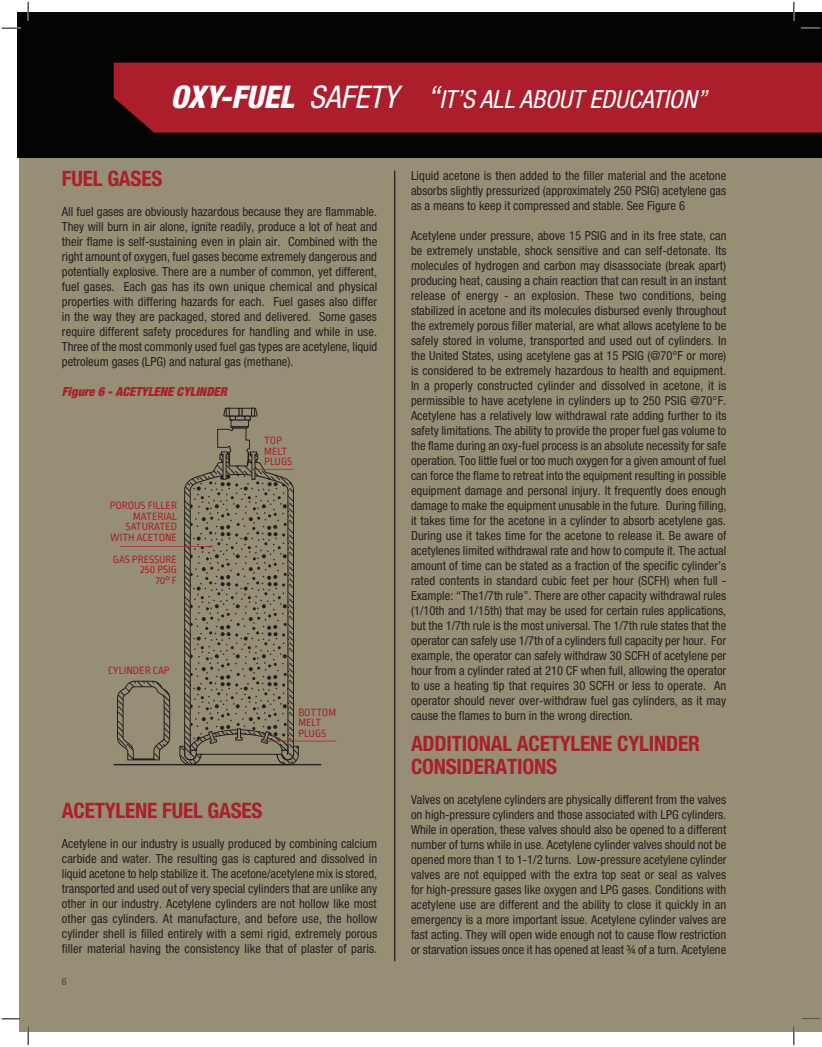
<style>
.page{position:relative;width:822px;height:1047px;background:#fff}
.page>*{position:absolute;margin:0;border:0;box-sizing:border-box;transform-origin:0 0}
.t1{font:italic condensed 25px "Helvetica Neue LT Std";color:#fff}
.t2{font:700 condensed 21.25px/22.5px "Helvetica Neue LT Std";letter-spacing:-.01em;color:#ac1e2c}
.t3{font:condensed 12.5px/15px "Helvetica Neue LT Std";color:#231f20;text-align:justify}
.t4{font:italic 900 condensed 12.5px "Helvetica Neue LT Std";color:#ac1e2c}
.t5{font:11.12px/10.5px "Ropa Sans Pro";color:#ab1e2c;text-align:right}
.t6{font:500 condensed 10px "Helvetica Neue LT Std";color:#545242}
.s1{font-weight:800;font-size:31.25px}
.s2{font-size:31.25px}
</style>
<div class="page">
<div style="left:19px;top:138px;width:802px;height:893px;background:#968f76"></div>
<div style="left:17px;top:12px;width:804px;height:146px;background:#040503"></div>
<div style="left:114px;top:63px;width:707px;height:70px;background:#ac1e2c"></div>
<hr style="left:114px;top:763px;width:207px;height:2px;background:#231f20">
<svg style="left:117px;top:680px;width:53px;height:80px"></svg>
<svg style="left:179px;top:407px;width:119px;height:357px"></svg>
<hr style="left:394px;top:171px;width:1px;height:790px;background:#231f20">
<svg style="left:2px;top:27px;width:19px;height:2px"></svg>
<svg style="left:801px;top:27px;width:18px;height:2px"></svg>
<svg style="left:2px;top:1018px;width:19px;height:1px"></svg>
<svg style="left:801px;top:1018px;width:18px;height:1px"></svg>
<svg style="left:27px;top:2px;width:2px;height:19px"></svg>
<svg style="left:27px;top:1026px;width:2px;height:18px"></svg>
<svg style="left:793px;top:2px;width:1px;height:19px"></svg>
<svg style="left:792px;top:1026px;width:2px;height:18px"></svg>
<h1 class="t1" style="left:170px;top:85px;width:537px"><span class="s1">OXY-FUEL</span> <span class="s2">SAFETY “</span>IT’S ALL ABOUT EDUCATION”</h1>
<h2 class="t2" style="left:62px;top:167px;width:102px">FUEL GASES</h2>
<p class="t3" style="left:62px;top:204px;width:317px">All fuel gases are obviously hazardous because they are flammable.<br>They will burn in air alone, ignite readily, produce a lot of heat and their flame is self-sustaining even in plain air. Combined with the right amount of oxygen, fuel gases become extremely dangerous and potentially explosive. There are a number of common, yet different, fuel gases. Each gas has its own unique chemical and physical properties with differing hazards for each. Fuel gases also differ in the way they are packaged, stored and delivered. Some gases require different safety procedures for handling and while in use.<br>Three of the most commonly used fuel gas types are acetylene, liquid petroleum gases (LPG) and natural gas (methane).</p>
<p class="t4" style="left:62px;top:384px;width:166px">Figure 6 - ACETYLENE CYLINDER</p>
<p class="t5" style="left:110px;top:501px;width:69px">POROUS FILLER<br>MATERIAL<br>SATURATED<br>WITH ACETONE</p>
<p class="t5" style="left:113px;top:554px;width:66px">GAS PRESSURE<br>250 PSIG<br>70° F</p>
<p class="t5" style="left:108px;top:665px;width:63px">CYLINDER CAP</p>
<p class="t5" style="left:264px;top:436px;width:29px;text-align:left">TOP<br>MELT<br>PLUGS</p>
<p class="t5" style="left:298px;top:707px;width:39px;text-align:left">BOTTOM<br>MELT<br>PLUGS</p>
<h2 class="t2" style="left:62px;top:798px;width:202px">ACETYLENE FUEL GASES</h2>
<p class="t3" style="left:62px;top:835px;width:317px">Acetylene in our industry is usually produced by combining calcium carbide and water. The resulting gas is captured and dissolved in liquid acetone to help stabilize it. The acetone/acetylene mix is stored, transported and used out of very special cylinders that are unlike any other in our industry. Acetylene cylinders are not hollow like most other gas cylinders. At manufacture, and before use, the hollow cylinder shell is filled entirely with a semi rigid, extremely porous filler material having the consistency like that of plaster of paris.</p>
<p class="t6" style="left:62px;top:974px;width:6px">6</p>
<p class="t3" style="left:411px;top:167px;width:317px">Liquid acetone is then added to the filler material and the acetone absorbs slightly pressurized (approximately 250 PSIG) acetylene gas as a means to keep it compressed and stable. See Figure 6</p>
<p class="t3" style="left:411px;top:227px;width:317px">Acetylene under pressure, above 15 PSIG and in its free state, can be extremely unstable, shock sensitive and can self-detonate. Its molecules of hydrogen and carbon may disassociate (break apart) producing heat, causing a chain reaction that can result in an instant release of energy - an explosion. These two conditions, being stabilized in acetone and its molecules disbursed evenly throughout the extremely porous filler material, are what allows acetylene to be safely stored in volume, transported and used out of cylinders. In the United States, using acetylene gas at 15 PSIG (@70°F or more) is considered to be extremely hazardous to health and equipment.<br>In a properly constructed cylinder and dissolved in acetone, it is permissible to have acetylene in cylinders up to 250 PSIG @70°F.<br>Acetylene has a relatively low withdrawal rate adding further to its safety limitations. The ability to provide the proper fuel gas volume to the flame during an oxy-fuel process is an absolute necessity for safe operation. Too little fuel or too much oxygen for a given amount of fuel can force the flame to retreat into the equipment resulting in possible equipment damage and personal injury. It frequently does enough damage to make the equipment unusable in the future. During filling, it takes time for the acetone in a cylinder to absorb acetylene gas.<br>During use it takes time for the acetone to release it. Be aware of acetylenes limited withdrawal rate and how to compute it. The actual amount of time can be stated as a fraction of the specific cylinder’s rated contents in standard cubic feet per hour (SCFH) when full - Example: “The1/7th rule”. There are other capacity withdrawal rules (1/10th and 1/15th) that may be used for certain rules applications, but the 1/7th rule is the most universal. The 1/7th rule states that the operator can safely use 1/7th of a cylinders full capacity per hour. For example, the operator can safely withdraw 30 SCFH of acetylene per hour from a cylinder rated at 210 CF when full, allowing the operator to use a heating tip that requires 30 SCFH or less to operate. An operator should never over-withdraw fuel gas cylinders, as it may cause the flames to burn in the wrong direction.</p>
<h2 class="t2" style="left:411px;top:732px;width:290px">ADDITIONAL ACETYLENE CYLINDER<br>CONSIDERATIONS</h2>
<p class="t3" style="left:411px;top:791px;width:317px">Valves on acetylene cylinders are physically different from the valves on high-pressure cylinders and those associated with LPG cylinders.<br>While in operation, these valves should also be opened to a different number of turns while in use. Acetylene cylinder valves should not be opened more than 1 to 1-1/2 turns. Low-pressure acetylene cylinder valves are not equipped with the extra top seat or seal as valves for high-pressure gases like oxygen and LPG gases. Conditions with acetylene use are different and the ability to close it quickly in an emergency is a more important issue. Acetylene cylinder valves are fast acting. They will open wide enough not to cause flow restriction or starvation issues once it has opened at least ¾ of a turn. Acetylene</p>
</div>
